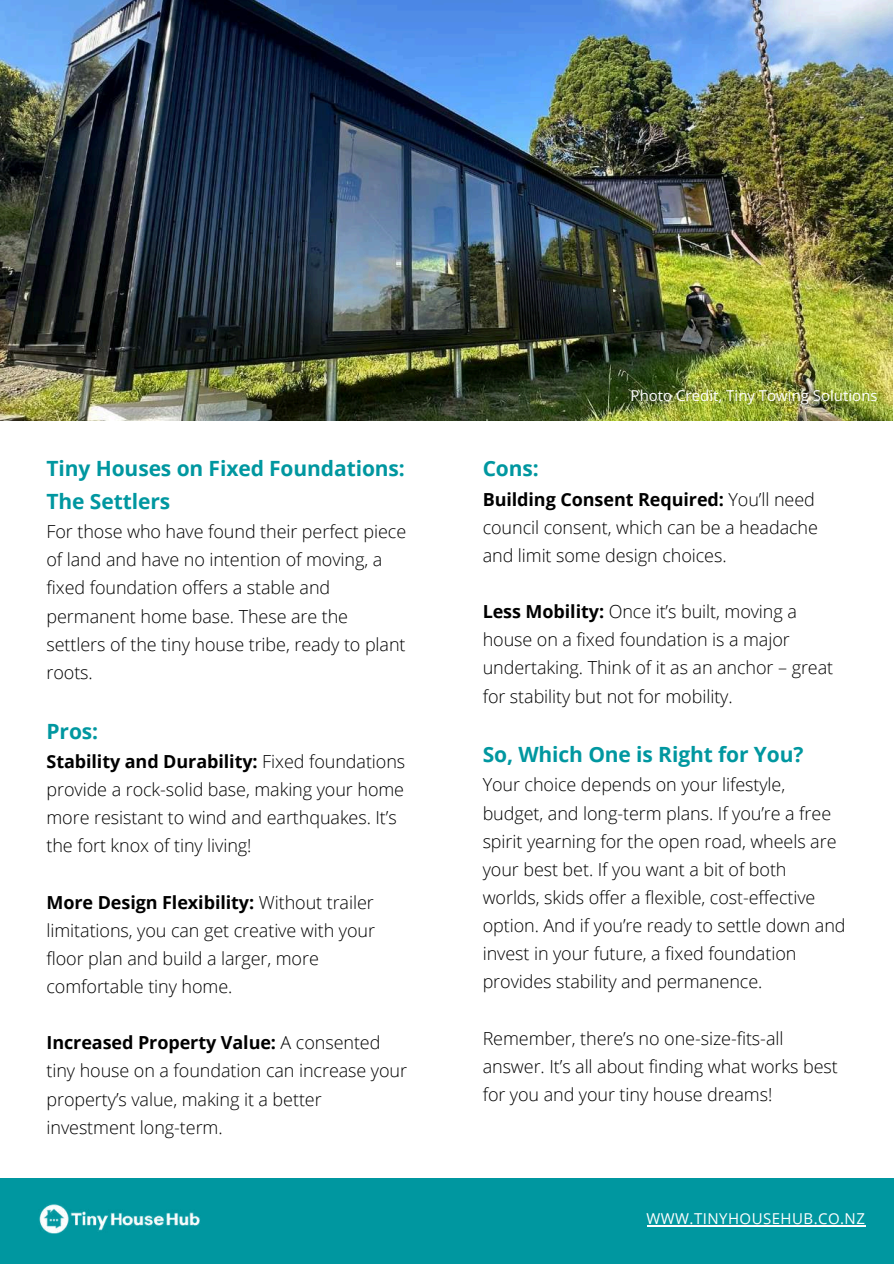
<style>
.page{position:relative;width:894px;height:1264px;background:#fff}
.page>*{position:absolute;margin:0;border:0;box-sizing:border-box;transform-origin:0 0}
.t1{font:700 21px/32.7px "Open Sans";letter-spacing:-.005em;color:#0097a0}
.t2{font:300 18px/28.2px "Open Sans";letter-spacing:-.005em;color:#000}
.t3{font:15px "Open Sans";color:#fff}
.t4{font:15px "Open Sans";letter-spacing:.03em;color:#fff}
.s1{font-weight:700}
</style>
<div class="page">
<div style="left:0;top:1178px;width:893px;height:85px;background:#0097a0"></div>
<img style="left:39px;top:1204px;width:161px;height:29px">
<img style="left:0;top:0;width:892px;height:421px">
<hr style="left:646px;top:1225px;width:219px;height:1px;background:#fff">
<p class="t1" style="left:46px;top:452px;width:360px">Tiny Houses on Fixed Foundations:<br>The Settlers</p>
<p class="t2" style="left:46px;top:517px;width:361px">For those who have found their perfect piece of land and have no intention of moving, a fixed foundation offers a stable and permanent home base. These are the settlers of the tiny house tribe, ready to plant roots.</p>
<p class="t1" style="left:46px;top:714px;width:53px">Pros:</p>
<p class="t2" style="left:46px;top:746px;width:360px"><span class="s1">Stability and Durability:</span> Fixed foundations provide a rock-solid base, making your home more resistant to wind and earthquakes. It’s the fort knox of tiny living!</p>
<p class="t2" style="left:46px;top:887px;width:330px"><span class="s1">More Design Flexibility:</span> Without trailer limitations, you can get creative with your floor plan and build a larger, more comfortable tiny home.</p>
<p class="t2" style="left:46px;top:1028px;width:362px"><span class="s1">Increased Property Value:</span> A consented tiny house on a foundation can increase your property’s value, making it a better investment long-term.</p>
<p class="t3" style="left:630px;top:385px;width:248px">Photo Credit, Tiny Towing Solutions</p>
<p class="t1" style="left:482px;top:452px;width:58px">Cons:</p>
<p class="t2" style="left:482px;top:484px;width:337px"><span class="s1">Building Consent Required:</span> You’ll need council consent, which can be a headache and limit some design choices.</p>
<p class="t2" style="left:482px;top:597px;width:352px"><span class="s1">Less Mobility:</span> Once it’s built, moving a house on a fixed foundation is a major undertaking. Think of it as an anchor – great for stability but not for mobility.</p>
<p class="t1" style="left:482px;top:737px;width:322px">So, Which One is Right for You?</p>
<p class="t2" style="left:482px;top:770px;width:364px">Your choice depends on your lifestyle, budget, and long-term plans. If you’re a free spirit yearning for the open road, wheels are your best bet. If you want a bit of both worlds, skids offer a flexible, cost-effective option. And if you’re ready to settle down and invest in your future, a fixed foundation provides stability and permanence.</p>
<p class="t2" style="left:482px;top:1023px;width:356px">Remember, there’s no one-size-fits-all answer. It’s all about finding what works best for you and your tiny house dreams!</p>
<p class="t4" style="left:646px;top:1208px;width:220px">WWW.TINYHOUSEHUB.CO.NZ</p>
</div>
